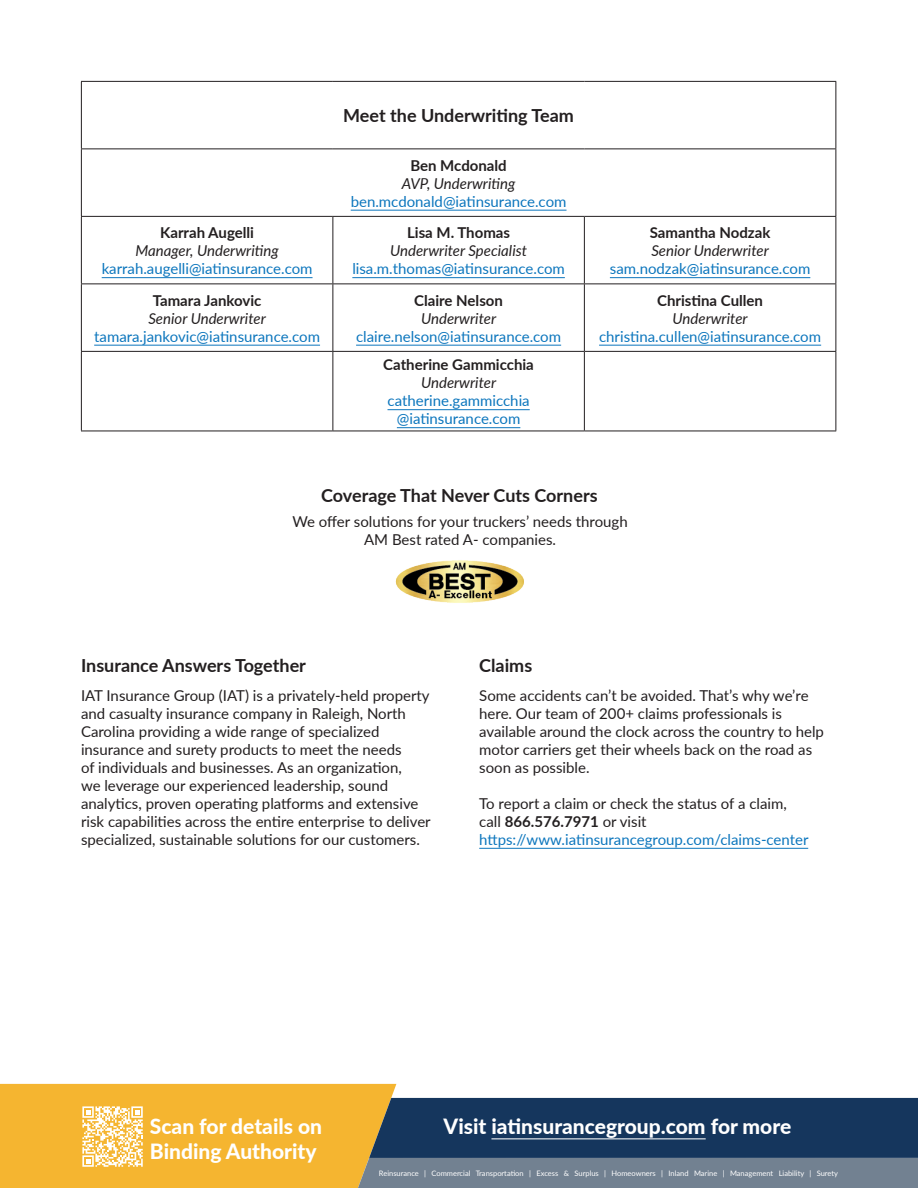
<style>
.page{position:relative;width:918px;height:1188px;background:#fff}
.page>*{position:absolute;margin:0;border:0;box-sizing:border-box;transform-origin:0 0}
.Body{font:800 21px/25.2px "Lato";color:#fff}
.Body-2{font:700 18px "Lato";color:#231f20}
.Body-3{font:15px/18px "Lato";color:#231f20}
.Body-4{font:15px/18px "Lato";color:#0c76bd;text-align:center}
.Body-5{font:italic 15px "Lato";color:#231f20}
.Body-6{font:700 15px "Lato";color:#231f20}
.t1{font:7.5px "Lato";color:#fff}
.s1{font-weight:700}
.s2{color:#0c76bd}
</style>
<div class="page">
<svg style="left:0;top:1084px;width:918px;height:104px;background:#938864"></svg>
<hr style="left:81px;top:81px;width:252px;height:1px;background:#231f20">
<hr style="left:81px;top:82px;width:1px;height:66px;background:#231f20">
<hr style="left:333px;top:81px;width:251px;height:1px;background:#231f20">
<hr style="left:584px;top:81px;width:252px;height:1px;background:#231f20">
<hr style="left:836px;top:82px;width:1px;height:66px;background:#231f20">
<hr style="left:81px;top:149px;width:1px;height:67px;background:#231f20">
<hr style="left:836px;top:149px;width:1px;height:67px;background:#231f20">
<hr style="left:81px;top:217px;width:1px;height:67px;background:#231f20">
<hr style="left:333px;top:217px;width:1px;height:67px;background:#231f20">
<hr style="left:584px;top:217px;width:1px;height:67px;background:#231f20">
<hr style="left:836px;top:217px;width:1px;height:67px;background:#231f20">
<hr style="left:81px;top:284px;width:252px;height:1px;background:#231f20">
<hr style="left:81px;top:284px;width:1px;height:67px;background:#231f20">
<hr style="left:333px;top:284px;width:251px;height:1px;background:#231f20">
<hr style="left:333px;top:284px;width:1px;height:67px;background:#231f20">
<hr style="left:584px;top:284px;width:252px;height:1px;background:#231f20">
<hr style="left:584px;top:284px;width:1px;height:67px;background:#231f20">
<hr style="left:836px;top:284px;width:1px;height:67px;background:#231f20">
<hr style="left:81px;top:351px;width:252px;height:1px;background:#231f20">
<hr style="left:81px;top:352px;width:1px;height:79px;background:#231f20">
<hr style="left:333px;top:351px;width:251px;height:1px;background:#231f20">
<hr style="left:333px;top:352px;width:1px;height:79px;background:#231f20">
<hr style="left:584px;top:351px;width:252px;height:1px;background:#231f20">
<hr style="left:584px;top:352px;width:1px;height:79px;background:#231f20">
<hr style="left:836px;top:352px;width:1px;height:79px;background:#231f20">
<hr style="left:81px;top:431px;width:252px;height:1px;background:#231f20">
<hr style="left:333px;top:431px;width:251px;height:1px;background:#231f20">
<hr style="left:584px;top:431px;width:252px;height:1px;background:#231f20">
<hr style="left:81px;top:148px;width:252px;height:1px;background:#231f20">
<hr style="left:333px;top:148px;width:251px;height:1px;background:#231f20">
<hr style="left:584px;top:148px;width:252px;height:1px;background:#231f20">
<hr style="left:81px;top:216px;width:252px;height:1px;background:#231f20">
<hr style="left:333px;top:216px;width:251px;height:1px;background:#231f20">
<hr style="left:584px;top:216px;width:252px;height:1px;background:#231f20">
<hr style="left:351px;top:210px;width:216px;height:1px;background:#0c76bd">
<hr style="left:102px;top:277px;width:211px;height:1px;background:#0c76bd">
<hr style="left:352px;top:277px;width:213px;height:1px;background:#0c76bd">
<hr style="left:610px;top:277px;width:200px;height:1px;background:#0c76bd">
<hr style="left:94px;top:345px;width:226px;height:1px;background:#0c76bd">
<hr style="left:356px;top:345px;width:205px;height:1px;background:#0c76bd">
<hr style="left:599px;top:345px;width:222px;height:1px;background:#0c76bd">
<hr style="left:388px;top:409px;width:142px;height:1px;background:#0c76bd">
<hr style="left:397px;top:427px;width:123px;height:1px;background:#0c76bd">
<img style="left:395px;top:560px;width:129px;height:43px">
<hr style="left:479px;top:848px;width:329px;height:1px;background:#0c76bd">
<p class="Body-6" style="left:160px;top:222px;width:95px">Karrah Augelli</p>
<p class="Body-5" style="left:136px;top:240px;width:145px">Manager, Underwriting</p>
<p class="Body-4" style="left:102px;top:259px;width:212px">karrah.augelli@iatinsurance.com</p>
<p class="Body-6" style="left:153px;top:289px;width:110px">Tamara Jankovic</p>
<p class="Body-5" style="left:148px;top:308px;width:119px">Senior Underwriter</p>
<p class="Body-4" style="left:94px;top:327px;width:227px">tamara.jankovic@iatinsurance.com</p>
<p class="Body-2" style="left:343px;top:103px;width:232px">Meet the Underwriting Team</p>
<p class="Body-6" style="left:410px;top:154px;width:98px">Ben Mcdonald</p>
<p class="Body-5" style="left:402px;top:173px;width:115px">AVP, Underwriting</p>
<p class="Body-4" style="left:351px;top:192px;width:217px">ben.mcdonald@iatinsurance.com</p>
<p class="Body-6" style="left:407px;top:222px;width:105px">Lisa M. Thomas</p>
<p class="Body-5" style="left:390px;top:240px;width:138px">Underwriter Specialist</p>
<p class="Body-4" style="left:352px;top:259px;width:214px">lisa.m.thomas@iatinsurance.com</p>
<p class="Body-6" style="left:414px;top:289px;width:90px">Claire Nelson</p>
<p class="Body-5" style="left:421px;top:308px;width:77px">Underwriter</p>
<p class="Body-4" style="left:356px;top:327px;width:207px">claire.nelson@iatinsurance.com</p>
<p class="Body-6" style="left:383px;top:354px;width:152px">Catherine Gammicchia</p>
<p class="Body-5" style="left:421px;top:372px;width:77px">Underwriter</p>
<p class="Body-4" style="left:388px;top:391px;width:144px">catherine.gammicchia @iatinsurance.com</p>
<p class="Body-6" style="left:650px;top:222px;width:122px">Samantha Nodzak</p>
<p class="Body-5" style="left:651px;top:240px;width:119px">Senior Underwriter</p>
<p class="Body-4" style="left:610px;top:259px;width:202px">sam.nodzak@iatinsurance.com</p>
<p class="Body-6" style="left:657px;top:289px;width:107px">Christina Cullen</p>
<p class="Body-5" style="left:673px;top:308px;width:77px">Underwriter</p>
<p class="Body-4" style="left:599px;top:327px;width:224px">christina.cullen@iatinsurance.com</p>
<p class="Body-2" style="left:321px;top:482px;width:278px">Coverage That Never Cuts Corners</p>
<p class="Body-3" style="left:292px;top:512px;width:337px;text-align:center">We offer solutions for your truckers’ needs through<br>AM Best rated A- companies.</p>
<p class="Body-2" style="left:81px;top:652px;width:227px">Insurance Answers Together</p>
<p class="Body-3" style="left:81px;top:686px;width:351px">IAT Insurance Group (IAT) is a privately-held property and casualty insurance company in Raleigh, North Carolina providing a wide range of specialized insurance and surety products to meet the needs<br>of individuals and businesses. As an organization,<br>we leverage our experienced leadership, sound analytics, proven operating platforms and extensive risk capabilities across the entire enterprise to deliver specialized, sustainable solutions for our customers.</p>
<p class="Body-2" style="left:479px;top:652px;width:55px">Claims</p>
<p class="Body-3" style="left:479px;top:686px;width:346px">Some accidents can’t be avoided. That’s why we’re here. Our team of 200+ claims professionals is available around the clock across the country to help motor carriers get their wheels back on the road as soon as possible.</p>
<p class="Body-3" style="left:479px;top:794px;width:331px">To report a claim or check the status of a claim, call <span class="s1">866.576.7971</span> or visit <span class="s2">https://www.iatinsurancegroup.com/claims-center</span></p>
<p class="Body" style="left:150px;top:1113px;width:174px">Scan for details on<br>Binding Authority</p>
<p class="Body" style="left:444px;top:1113px;width:349px">Visit iatinsurancegroup.com for more</p>
<p class="t1" style="left:379px;top:1168px;width:461px">Reinsurance | Commercial Transportation | Excess &amp; Surplus | Homeowners | Inland Marine | Management Liability | Surety</p>
</div>
